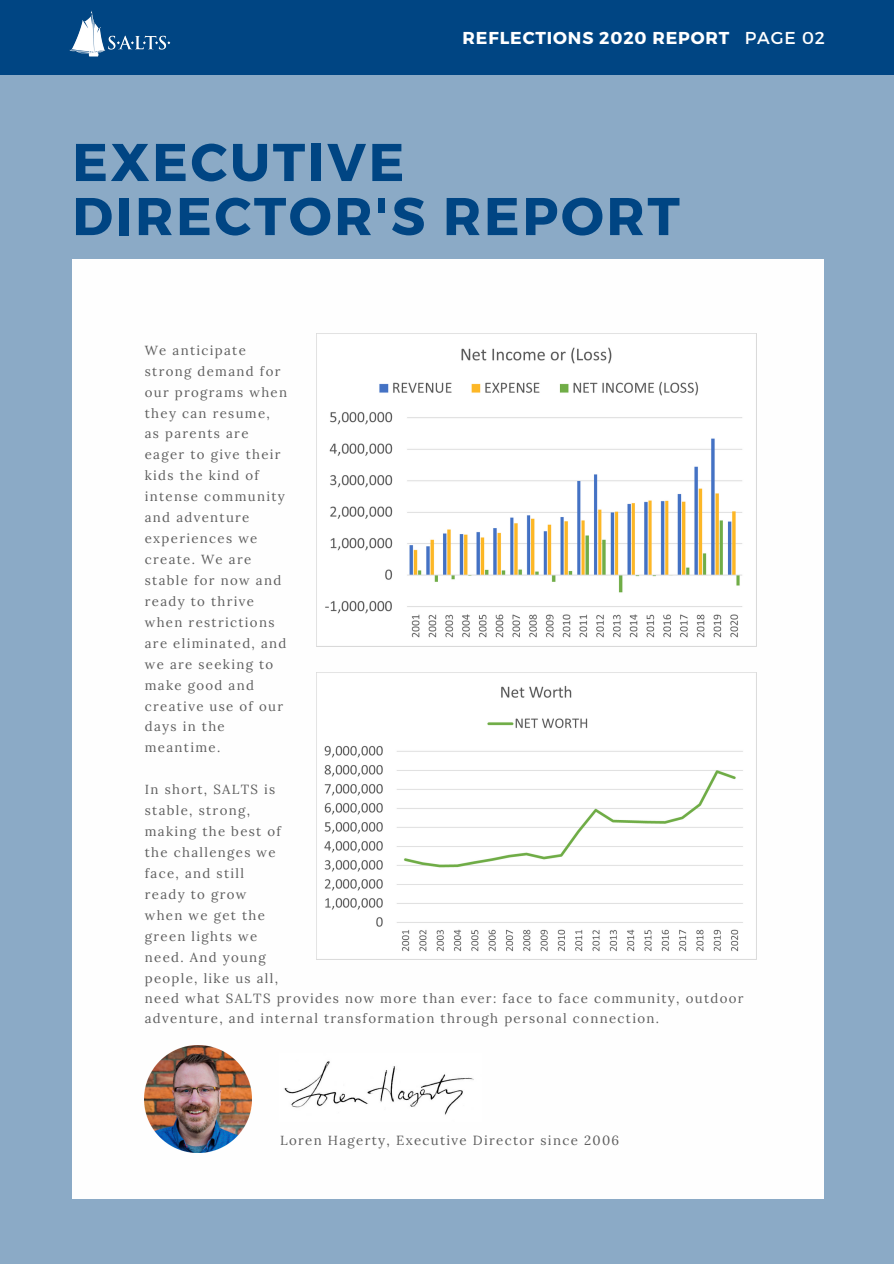
<style>
.page{position:relative;width:894px;height:1264px;background:#fff}
.page>*{position:absolute;margin:0;border:0;box-sizing:border-box;transform-origin:0 0}
.t1{font:700 52.95px/54px "Montserrat";letter-spacing:.05em;color:#004583}
.t2{font:700 17.25px "Montserrat";letter-spacing:.05em;color:#fff}
.t3{font:13.2px/20.9px "Lora";letter-spacing:.1em;color:#5e5e5e}
.s1{font-weight:400}
</style>
<div class="page">
<div style="left:0;top:0;width:893px;height:1263px;background:#8baac6"></div>
<div style="left:0;top:0;width:893px;height:74px;background:#004583"></div>
<div style="left:72px;top:259px;width:750px;height:939px;background:#fefefe"></div>
<img style="left:69px;top:10px;width:102px;height:47px">
<img style="left:284px;top:1061px;width:190px;height:54px">
<img style="left:145px;top:1045px;width:107px;height:106px">
<img style="left:317px;top:333px;width:439px;height:305px">
<img style="left:317px;top:672px;width:439px;height:280px">
<p class="t2" style="left:462px;top:27px;width:363px">REFLECTIONS 2020 REPORT <span class="s1">PAGE 02</span></p>
<p class="t1" style="left:72px;top:132px;width:609px">EXECUTIVE<br>DIRECTOR'S REPORT</p>
<p class="t3" style="left:145px;top:339px;width:144px">We anticipate strong demand for our programs when they can resume, as parents are eager to give their kids the kind of intense community and adventure experiences we create. We are stable for now and ready to thrive when restrictions are eliminated, and we are seeking to make good and creative use of our days in the meantime.</p>
<p class="t3" style="left:145px;top:779px;width:138px">In short, SALTS is stable, strong, making the best of the challenges we face, and still ready to grow when we get the green lights we need. And young people, like us all,</p>
<p class="t3" style="left:145px;top:988px;width:600px;line-height:20.2px">need what SALTS provides now more than ever: face to face community, outdoor adventure, and internal transformation through personal connection.</p>
<p class="t3" style="left:280px;top:1129px;width:340px">Loren Hagerty, Executive Director since 2006</p>
</div>
